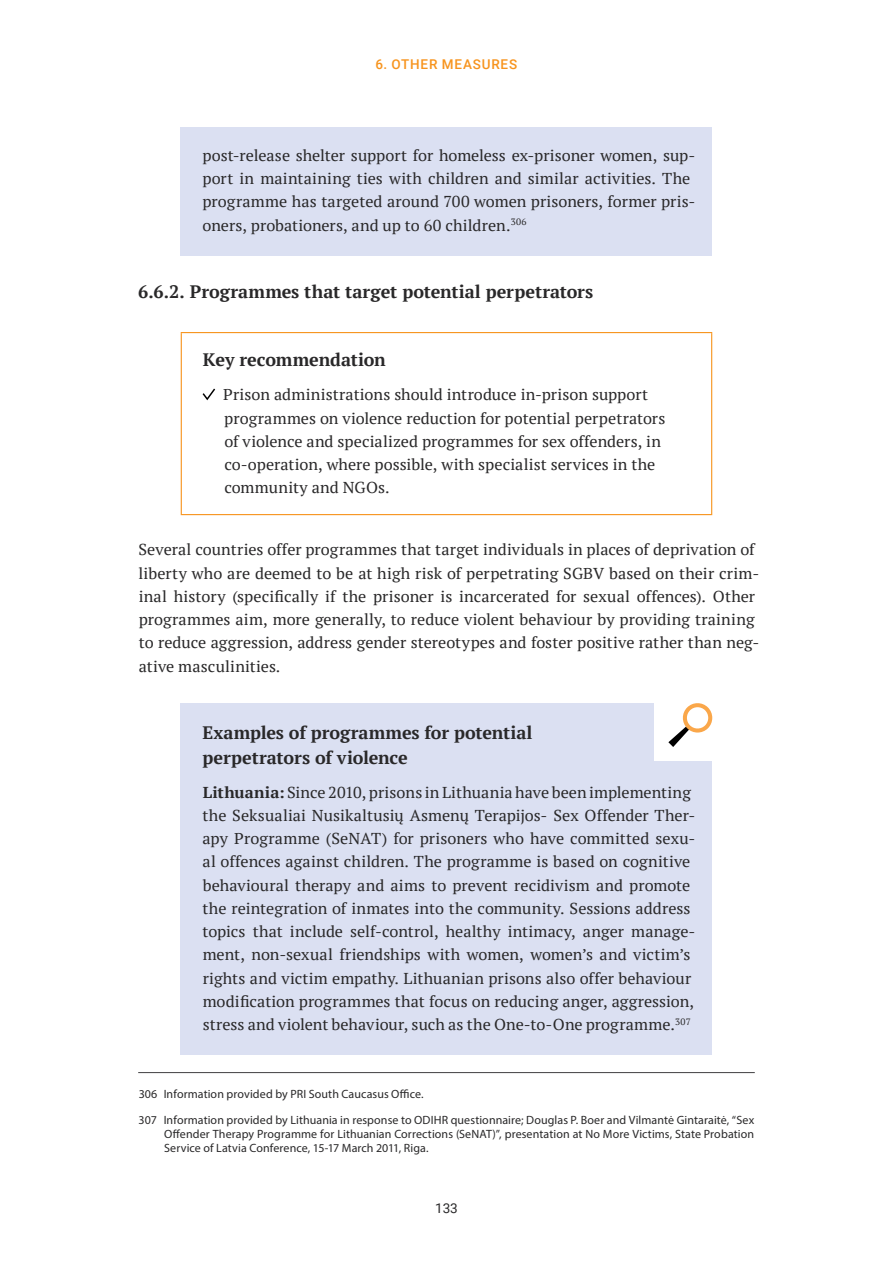
<style>
.page{position:relative;width:893px;height:1263px;background:#fff}
.page>*{position:absolute;margin:0;border:0;box-sizing:border-box;transform-origin:0 0}
.t1{font:700 18px/24.8px "PT Serif";letter-spacing:-.005em;color:#292829}
.t2{font:15.75px/23.2px "PT Serif";color:#292829}
.t3{font:500 13.5px "Roboto";letter-spacing:.06em;color:#f7941e}
.t4{font:13.5px "Roboto";color:#292829}
.t5{font:12px/25.5px "Myriad Pro";letter-spacing:.005em;color:#292829}
.s1{font-weight:700}
</style>
<div class="page">
<div style="left:181px;top:128px;width:531px;height:128px;background:#dbe0f2"></div>
<div style="left:181px;top:704px;width:531px;height:85px;background:#dbe0f2"></div>
<div style="left:181px;top:764px;width:531px;height:291px;background:#dbe0f2"></div>
<hr style="left:181px;top:332px;width:531px;height:1px;background:#f7941e">
<hr style="left:181px;top:333px;width:1px;height:181px;background:#f7941e">
<hr style="left:711px;top:333px;width:1px;height:181px;background:#f7941e">
<hr style="left:181px;top:514px;width:531px;height:1px;background:#f7941e">
<svg style="left:202px;top:388px;width:14px;height:13px"></svg>
<hr style="left:138px;top:1072px;width:617px;height:1px;background:#414042">
<div style="left:654px;top:702px;width:60px;height:59px;background:#fff"></div>
<svg style="left:668px;top:703px;width:44px;height:44px"></svg>
<p class="t3" style="left:375px;top:55px;width:143px">6. OTHER MEASURES</p>
<p class="t2" style="left:202px;top:144px;width:495px">post-release shelter support for homeless ex-prisoner women, sup&shy;port in maintaining ties with children and similar activities. The programme has targeted around 700 women prisoners, former pris&shy;oners, probationers, and up to 60 children.<sup>306</sup></p>
<p class="t1" style="left:138px;top:279px;width:457px">6.6.2. Programmes that target potential perpetrators</p>
<p class="t1" style="left:203px;top:347px;width:184px">Key recommendation</p>
<p class="t2" style="left:223px;top:383px;width:444px">Prison administrations should introduce in-prison support programmes on violence reduction for potential perpetrators of violence and specialized programmes for sex offenders, in co-operation, where possible, with specialist services in the community and NGOs.</p>
<p class="t2" style="left:138px;top:538px;width:622px">Several countries offer programmes that target individuals in places of deprivation of liberty who are deemed to be at high risk of perpetrating SGBV based on their crim&shy;inal history (specifically if the prisoner is incarcerated for sexual offences). Other programmes aim, more generally, to reduce violent behaviour by providing training to reduce aggression, address gender stereotypes and foster positive rather than neg&shy;ative masculinities.</p>
<p class="t1" style="left:202px;top:720px;width:332px">Examples of programmes for potential perpetrators of violence</p>
<p class="t2" style="left:203px;top:780px;width:494px"><span class="s1">Lithuania:</span> Since 2010, prisons in Lithuania have been implementing the Seksualiai Nusikaltusių Asmenų Terapijos- Sex Offender Ther&shy;apy Programme (SeNAT) for prisoners who have committed sexu&shy;al offences against children. The programme is based on cognitive behavioural therapy and aims to prevent recidivism and promote the reintegration of inmates into the community. Sessions address topics that include self-control, healthy intimacy, anger manage&shy;ment, non-sexual friendships with women, women’s and victim’s rights and victim empathy. Lithuanian prisons also offer behaviour modification programmes that focus on reducing anger, aggression, stress and violent behaviour, such as the One-to-One programme.<sup>307</sup></p>
<p class="t5" style="left:139px;top:1081px;width:617px">306 Information provided by PRI South Caucasus Office.<br>307 Information provided by Lithuania in response to ODIHR questionnaire; Douglas P. Boer and Vilmantė Gintaraitė, “Sex</p>
<p class="t5" style="left:164px;top:1126px;width:591px;line-height:14.4px">Offender Therapy Programme for Lithuanian Corrections (SeNAT)”, presentation at No More Victims, State Probation<br>Service of Latvia Conference, 15-17 March 2011, Riga.</p>
<p class="t4" style="left:435px;top:1198px;width:24px">133</p>
</div>
